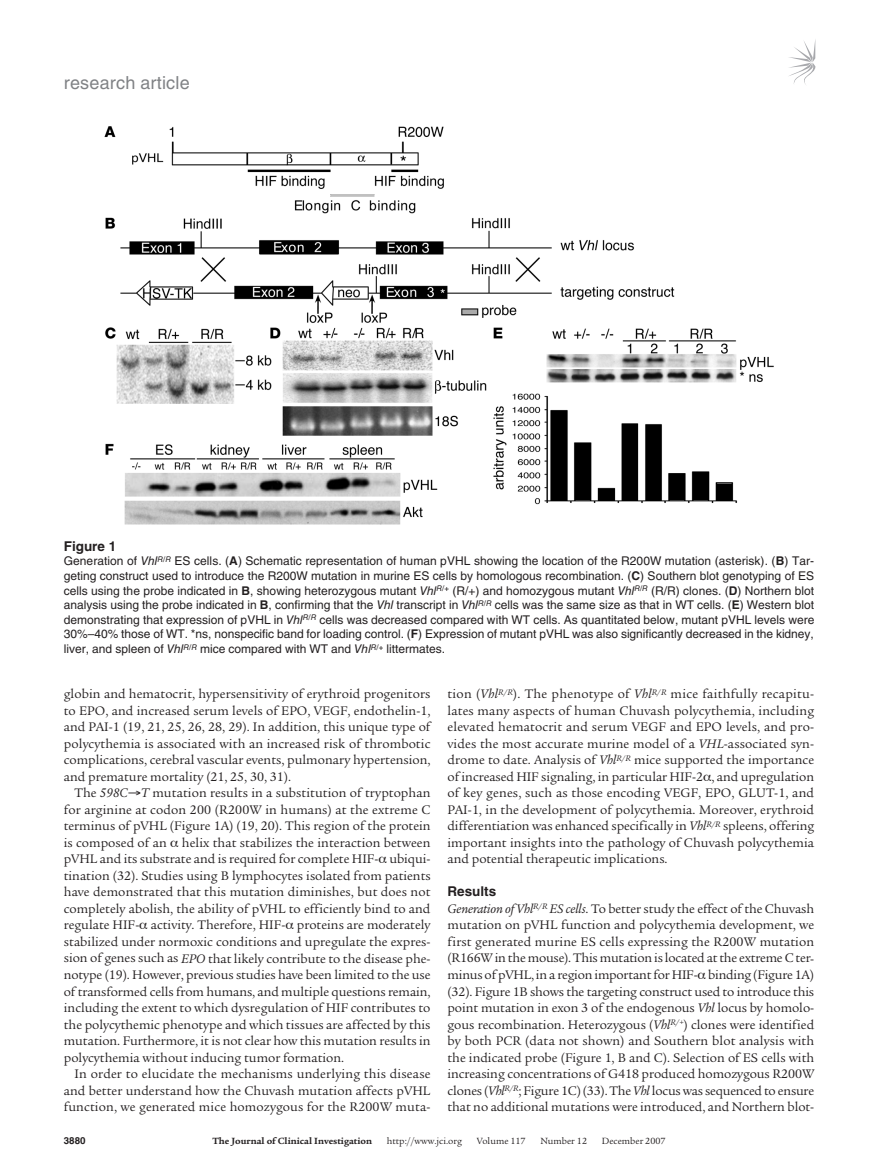
<style>
.page{position:relative;width:878px;height:1174px;background:#fff}
.page>*{position:absolute;margin:0;border:0;box-sizing:border-box;transform-origin:0 0}
.t1{font:18px "Helvetica LT Std";letter-spacing:.01em;color:#808285}
.t2{font:13.5px/16.5px "Legacy Serif Std";color:#231f20;text-align:justify}
.t3{font:700 13.5px "Helvetica LT Std";color:#231f20}
.t4{font:12px/14.7px "Helvetica LT Std";color:#231f20;text-align:justify}
.t5{font:9.75px "Legacy Serif Std";color:#231f20}
.t6{font:700 9.75px "Legacy Serif Std";color:#231f20}
.t7{font:700 9.75px "Helvetica LT Std";color:#231f20}
.s1{font-style:italic}
.s2{font-weight:700}
</style>
<div class="page">
<svg style="left:789px;top:41px;width:26px;height:44px"></svg>
<img style="left:104px;top:126px;width:670px;height:399px">
<h1 class="t1" style="left:64px;top:72px;width:127px">research article</h1>
<p class="t3" style="left:64px;top:537px;width:54px">Figure 1</p>
<p class="t4" style="left:64px;top:553px;width:752px">Generation of <span class="s1">Vhl</span><sup>R/R</sup> ES cells. (<span class="s2">A</span>) Schematic representation of human pVHL showing the location of the R200W mutation (asterisk). (<span class="s2">B</span>) Tar&shy;geting construct used to introduce the R200W mutation in murine ES cells by homologous recombination. (<span class="s2">C</span>) Southern blot genotyping of ES cells using the probe indicated in <span class="s2">B</span>, showing heterozygous mutant <span class="s1">Vhl</span><sup>R/+</sup> (R/+) and homozygous mutant <span class="s1">Vhl</span><sup>R/R</sup> (R/R) clones. (<span class="s2">D</span>) Northern blot analysis using the probe indicated in <span class="s2">B</span>, confirming that the <span class="s1">Vhl</span> transcript in <span class="s1">Vhl</span><sup>R/R</sup> cells was the same size as that in WT cells. (<span class="s2">E</span>) Western blot demonstrating that expression of pVHL in <span class="s1">Vhl</span><sup>R/R</sup> cells was decreased compared with WT cells. As quantitated below, mutant pVHL levels were 30%–40% those of WT. *ns, nonspecific band for loading control. (<span class="s2">F</span>) Expression of mutant pVHL was also significantly decreased in the kidney, liver, and spleen of <span class="s1">Vhl</span><sup>R/R</sup> mice compared with WT and <span class="s1">Vhl</span><sup>R/+</sup> littermates.</p>
<p class="t2" style="left:64px;top:686px;width:368px">globin and hematocrit, hypersensitivity of erythroid progenitors to EPO, and increased serum levels of EPO, VEGF, endothelin-1, and PAI-1 (19, 21, 25, 26, 28, 29). In addition, this unique type of polycythemia is associated with an increased risk of thrombotic complications, cerebral vascular events, pulmonary hypertension, and premature mortality (21, 25, 30, 31).</p>
<p class="t2" style="left:64px;top:785px;width:368px;text-indent:11px">The <span class="s1">598C</span>→<span class="s1">T</span> mutation results in a substitution of tryptophan for arginine at codon 200 (R200W in humans) at the extreme C terminus of pVHL (Figure 1A) (19, 20). This region of the protein is composed of an helix that stabilizes the interaction between pVHL and its substrate and is required for complete HIF- ubiqui&shy;tination (32). Studies using B lymphocytes isolated from patients have demonstrated that this mutation diminishes, but does not completely abolish, the ability of pVHL to efficiently bind to and regulate HIF- activity. Therefore, HIF- proteins are moderately stabilized under normoxic conditions and upregulate the expres&shy;sion of genes such as <span class="s1">Epo</span> that likely contribute to the disease phe&shy;notype (19). However, previous studies have been limited to the use of transformed cells from humans, and multiple questions remain, including the extent to which dysregulation of HIF contributes to the polycythemic phenotype and which tissues are affected by this mutation. Furthermore, it is not clear how this mutation results in polycythemia without inducing tumor formation.</p>
<p class="t2" style="left:64px;top:1065px;width:368px;text-indent:11px">In order to elucidate the mechanisms underlying this disease and better understand how the Chuvash mutation affects pVHL function, we generated mice homozygous for the R200W muta-</p>
<p class="t2" style="left:447px;top:686px;width:368px">tion (<span class="s1">Vhl</span><sup>R/R</sup>). The phenotype of <span class="s1">Vhl</span><sup>R/R</sup> mice faithfully recapitu&shy;lates many aspects of human Chuvash polycythemia, including elevated hematocrit and serum VEGF and Epo levels, and pro&shy;vides the most accurate murine model of a <span class="s1">VHL</span>-associated syn&shy;drome to date. Analysis of <span class="s1">Vhl</span><sup>R/R</sup> mice supported the importance of increased HIF signaling, in particular HIF-2 , and upregulation of key genes, such as those encoding VEGF, Epo, Glut-1, and PAI-1, in the development of polycythemia. Moreover, erythroid differentiation was enhanced specifically in <span class="s1">Vhl</span><sup>R/R</sup> spleens, offering important insights into the pathology of Chuvash polycythemia and potential therapeutic implications.</p>
<p class="t3" style="left:447px;top:883px;width:50px">Results</p>
<p class="t2" style="left:447px;top:900px;width:368px"><span class="s1">Generation of Vhl</span><sup>R/R</sup> <span class="s1">ES cells</span>. To better study the effect of the Chuvash mutation on pVHL function and polycythemia development, we first generated murine ES cells expressing the R200W mutation (R166W in the mouse). This mutation is located at the extreme C ter&shy;minus of pVHL, in a region important for HIF- binding (Figure 1A) (32). Figure 1B shows the targeting construct used to introduce this point mutation in exon 3 of the endogenous <span class="s1">Vhl</span> locus by homolo&shy;gous recombination. Heterozygous (<span class="s1">Vhl</span><sup>R/+</sup>) clones were identified by both PCR (data not shown) and Southern blot analysis with the indicated probe (Figure 1, B and C). Selection of ES cells with increasing concentrations of G418 produced homozygous R200W clones (<span class="s1">Vhl</span><sup>R/R</sup>; Figure 1C) (33). The <span class="s1">Vhl</span> locus was sequenced to ensure that no additional mutations were introduced, and Northern blot-</p>
<p class="t7" style="left:64px;top:1134px;width:23px">3880</p>
<p class="t6" style="left:212px;top:1135px;width:161px">The Journal of Clinical Investigation</p>
<p class="t5" style="left:387px;top:1135px;width:77px">http://www.jci.org</p>
<p class="t5" style="left:476px;top:1135px;width:50px">Volume 117</p>
<p class="t5" style="left:540px;top:1135px;width:48px">Number 12</p>
<p class="t5" style="left:601px;top:1135px;width:65px">December 2007</p>
</div>
